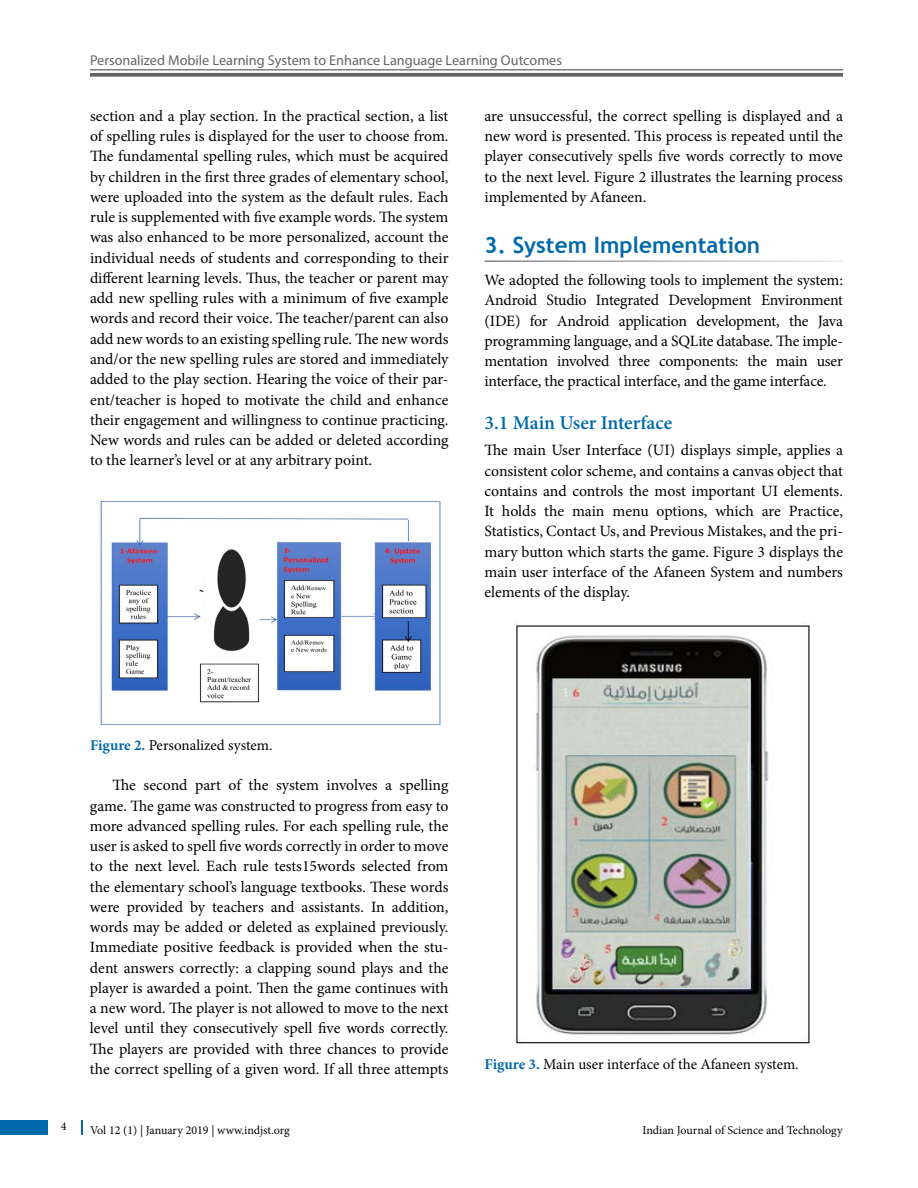
<style>
.page{position:relative;width:918px;height:1188px;background:#fff}
.page>*{position:absolute;margin:0;border:0;box-sizing:border-box;transform-origin:0 0}
.t1{font:700 22.5px "Trebuchet MS";color:#0069aa}
.t2{font:600 19.5px "Minion Pro";letter-spacing:-.005em;color:#0069aa}
.t3{font:15.75px/20.2px "Minion Pro";letter-spacing:-.005em;color:#000;text-align:justify}
.t4{font:15px "Minion Pro";color:#000}
.t5{font:14.25px "Myriad Pro";color:#636466}
.t6{font:12px "Minion Pro";color:#000}
.s1{font-weight:700;color:#0069aa}
</style>
<div class="page">
<div style="left:0;top:1120px;width:47px;height:15px;background:#0069aa"></div>
<svg style="left:81px;top:1120px;width:1px;height:15px"></svg>
<hr style="left:90px;top:69px;width:753px;height:1px;background:#636466">
<svg style="left:90px;top:73px;width:753px;height:4px;background:#6f7071"></svg>
<img style="left:100px;top:500px;width:341px;height:226px">
<img style="left:516px;top:622px;width:294px;height:422px">
<p class="t5" style="left:90px;top:51px;width:474px">Personalized Mobile Learning System to Enhance Language Learning Outcomes</p>
<p class="t3" style="left:90px;top:106px;width:360px">section and a play section. In the practical section, a list of spelling rules is displayed for the user to choose from.<br>The fundamental spelling rules, which must be acquired by children in the first three grades of elementary school, were uploaded into the system as the default rules. Each rule is supplemented with five example words. The system was also enhanced to be more personalized, account the individual needs of students and corresponding to their different learning levels. Thus, the teacher or parent may add new spelling rules with a minimum of five example words and record their voice. The teacher/parent can also add new words to an existing spelling rule. The new words and/or the new spelling rules are stored and immediately added to the play section. Hearing the voice of their par&shy;ent/teacher is hoped to motivate the child and enhance their engagement and willingness to continue practicing.<br>New words and rules can be added or deleted according to the learner’s level or at any arbitrary point.</p>
<p class="t3" style="left:484px;top:106px;width:360px">are unsuccessful, the correct spelling is displayed and a new word is presented. This process is repeated until the player consecutively spells five words correctly to move to the next level. Figure 2 illustrates the learning process implemented by Afaneen.</p>
<h1 class="t1" style="left:484px;top:231px;width:277px">3. System Implementation</h1>
<p class="t3" style="left:484px;top:270px;width:360px">We adopted the following tools to implement the system:<br>Android Studio Integrated Development Environment (IDE) for Android application development, the Java programming language, and a SQLite database. The imple&shy;mentation involved three components: the main user interface, the practical interface, and the game interface.</p>
<p class="t2" style="left:484px;top:409px;width:189px">3.1 Main User Interface</p>
<p class="t3" style="left:484px;top:440px;width:360px">The main User Interface (UI) displays simple, applies a consistent color scheme, and contains a canvas object that contains and controls the most important UI elements.<br>It holds the main menu options, which are Practice, Statistics, Contact Us, and Previous Mistakes, and the pri&shy;mary button which starts the game. Figure 3 displays the main user interface of the Afaneen System and numbers elements of the display.</p>
<p class="t6" style="left:61px;top:1118px;width:7px">4</p>
<p class="t4" style="left:90px;top:735px;width:184px"><span class="s1">Figure 2.</span> Personalized system.</p>
<p class="t3" style="left:90px;top:775px;width:360px;text-indent:23px">The second part of the system involves a spelling game. The game was constructed to progress from easy to more advanced spelling rules. For each spelling rule, the user is asked to spell five words correctly in order to move to the next level. Each rule tests15words selected from the elementary school’s language textbooks. These words were provided by teachers and assistants. In addition, words may be added or deleted as explained previously.<br>Immediate positive feedback is provided when the stu&shy;dent answers correctly: a clapping sound plays and the player is awarded a point. Then the game continues with a new word. The player is not allowed to move to the next level until they consecutively spell five words correctly.<br>The players are provided with three chances to provide the correct spelling of a given word. If all three attempts</p>
<p class="t4" style="left:484px;top:1054px;width:316px"><span class="s1">Figure 3.</span> Main user interface of the Afaneen system.</p>
<p class="t6" style="left:90px;top:1123px;width:201px">Vol 12 (1) | January 2019 | www.indjst.org</p>
<p class="t6" style="left:642px;top:1123px;width:202px">Indian Journal of Science and Technology</p>
</div>
